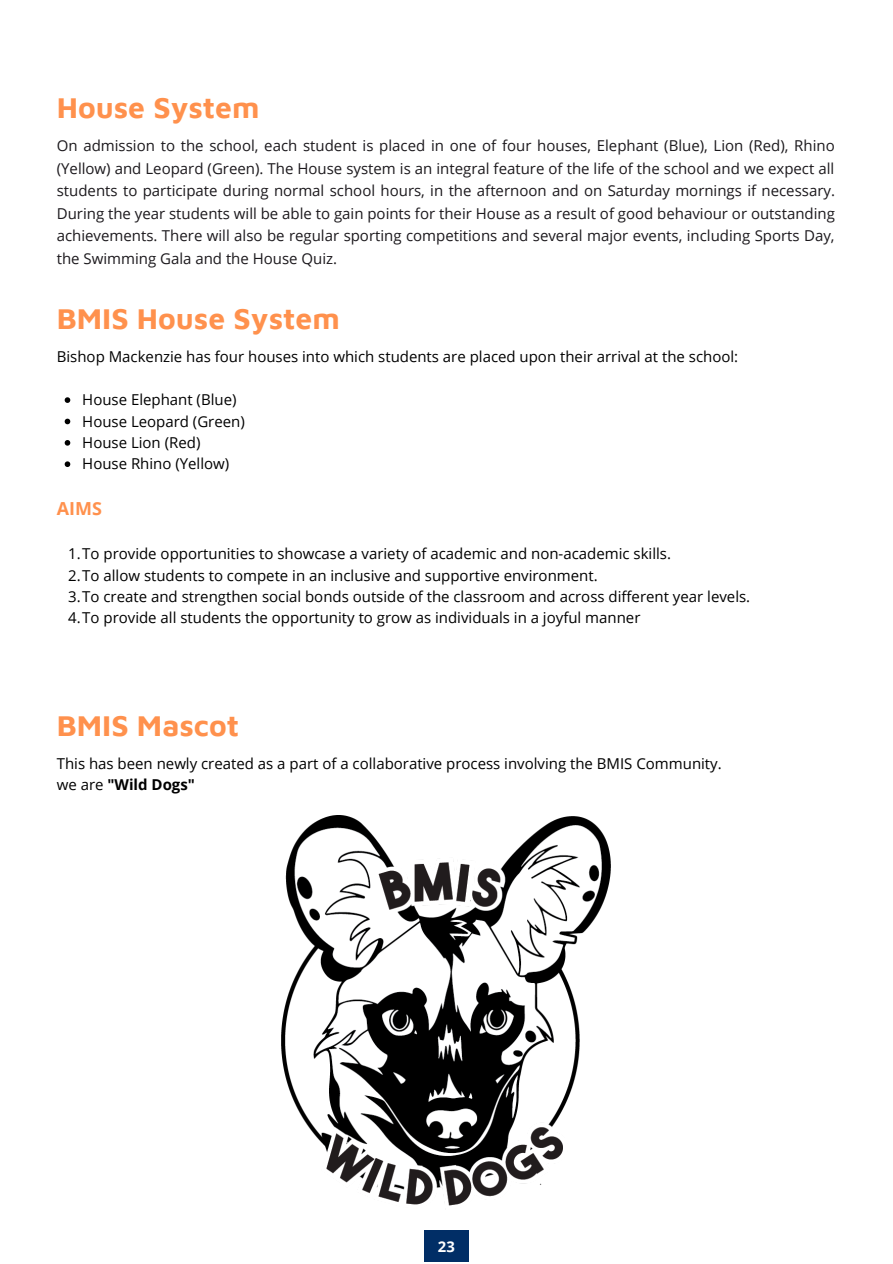
<style>
.page{position:relative;width:893px;height:1264px;background:#fff}
.page>*{position:absolute;margin:0;border:0;box-sizing:border-box;transform-origin:0 0}
.t1{font:700 30px "Maven Pro";color:#ff914d}
.t2{font:700 18px "Open Sans";color:#ff914d}
.t3{font:15px "Open Sans";color:#000}
.t4{font:15px/22.5px "Open Sans";color:#1c191d;text-align:justify}
.t5{font:700 15px "Open Sans";color:#000}
.t6{font:700 14.85px "Open Sans";color:#fff}
.s1{font-weight:400}
</style>
<div class="page">
<div style="left:424px;top:1230px;width:44px;height:32px;background:#012e66"></div>
<img style="left:282px;top:815px;width:328px;height:391px">
<svg style="left:65px;top:397px;width:5px;height:6px"></svg>
<svg style="left:65px;top:418px;width:5px;height:6px"></svg>
<svg style="left:65px;top:440px;width:5px;height:5px"></svg>
<svg style="left:65px;top:461px;width:5px;height:6px"></svg>
<p class="t1" style="left:57px;top:89px;width:204px">House System</p>
<p class="t4" style="left:57px;top:134px;width:779px">On admission to the school, each student is placed in one of four houses, Elephant (Blue), Lion (Red), Rhino (Yellow) and Leopard (Green). The House system is an integral feature of the life of the school and we expect all students to participate during normal school hours, in the afternoon and on Saturday mornings if necessary.<br>During the year students will be able to gain points for their House as a result of good behaviour or outstanding achievements. There will also be regular sporting competitions and several major events, including Sports Day, the Swimming Gala and the House Quiz.</p>
<p class="t1" style="left:57px;top:300px;width:284px">BMIS House System</p>
<p class="t3" style="left:57px;top:346px;width:683px">Bishop Mackenzie has four houses into which students are placed upon their arrival at the school:</p>
<p class="t3" style="left:82px;top:389px;width:156px">House Elephant (Blue)</p>
<p class="t3" style="left:82px;top:410px;width:164px">House Leopard (Green)</p>
<p class="t3" style="left:82px;top:432px;width:120px">House Lion (Red)</p>
<p class="t3" style="left:82px;top:453px;width:148px">House Rhino (Yellow)</p>
<p class="t2" style="left:57px;top:496px;width:47px">AIMS</p>
<p class="t3" style="left:68px;top:543px;width:604px">1.To provide opportunities to showcase a variety of academic and non-academic skills.</p>
<p class="t3" style="left:68px;top:564px;width:531px">2.To allow students to compete in an inclusive and supportive environment.</p>
<p class="t3" style="left:68px;top:586px;width:683px">3.To create and strengthen social bonds outside of the classroom and across different year levels.</p>
<p class="t3" style="left:68px;top:607px;width:573px">4.To provide all students the opportunity to grow as individuals in a joyful manner</p>
<p class="t1" style="left:57px;top:707px;width:184px">BMIS Mascot</p>
<p class="t3" style="left:57px;top:753px;width:666px">This has been newly created as a part of a collaborative process involving the BMIS Community.</p>
<p class="t5" style="left:57px;top:774px;width:140px"><span class="s1">we are</span> "Wild Dogs"</p>
<p class="t6" style="left:438px;top:1236px;width:18px">23</p>
</div>
